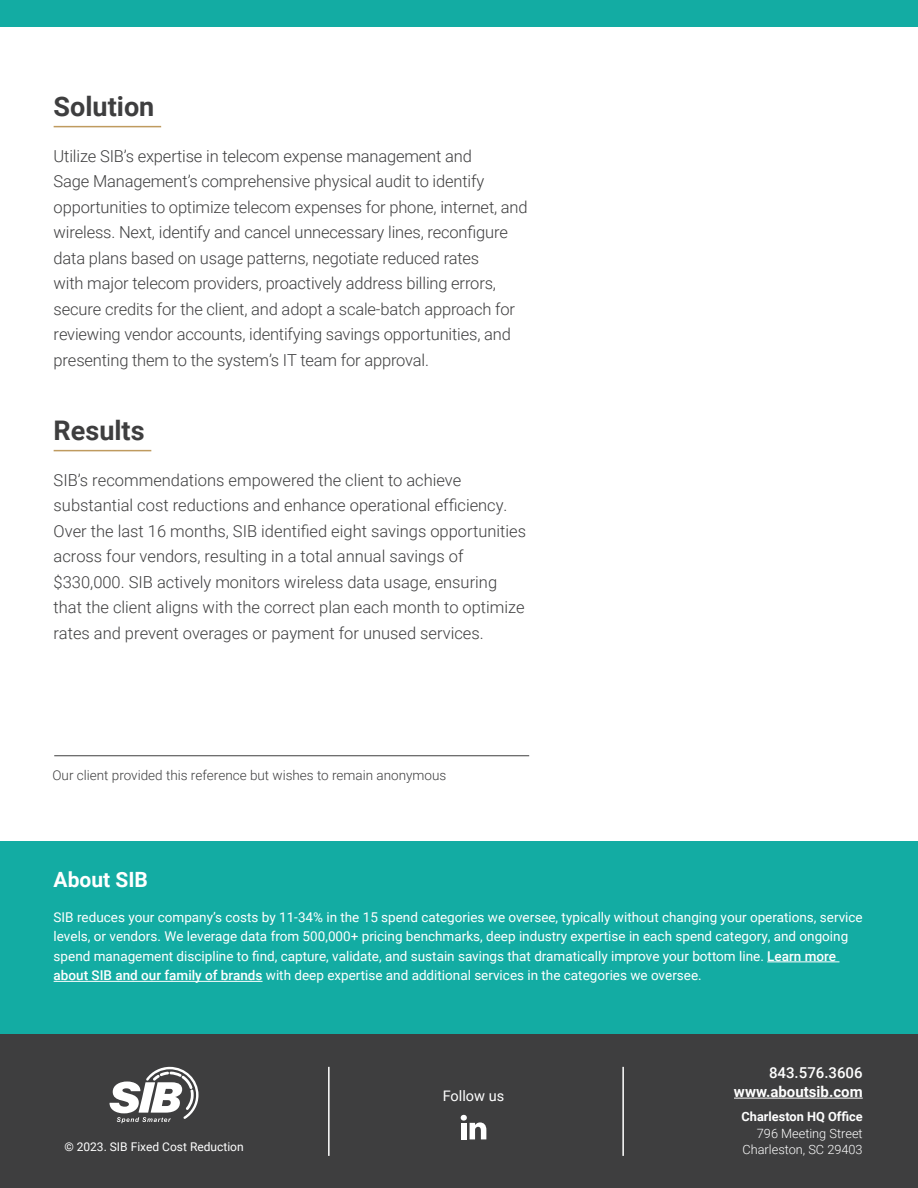
<style>
.page{position:relative;width:918px;height:1188px;background:#fff}
.page>*{position:absolute;margin:0;border:0;box-sizing:border-box;transform-origin:0 0}
.t1{font:700 27px "Roboto";color:#3e3e3f}
.t2{font:700 21px "Roboto";color:#fff}
.t3{font:300 16.5px/25.5px "Roboto";letter-spacing:-.01em;color:#3e3e3f}
.t4{font:700 15px "Roboto";color:#fff}
.t5{font:500 15px "Roboto";color:#fff}
.t6{font:14.55px "Roboto";color:#fff}
.t7{font:13.5px/19.5px "Roboto";color:#fff}
.t8{font:300 13.5px "Roboto";color:#3e3e3f}
.t9{font:300 12.75px/16.5px "Roboto";color:#fff;text-align:right}
.t10{font:700 12.75px "Roboto";color:#fff}
.t11{font:12px "Roboto";color:#fff}
.s1{font-weight:500}
</style>
<div class="page">
<div style="left:0;top:841px;width:918px;height:219px;background:#13aca3"></div>
<hr style="left:767px;top:962px;width:72px;height:1px;background:#fff">
<hr style="left:54px;top:981px;width:209px;height:1px;background:#fff">
<div style="left:0;top:0;width:918px;height:27px;background:#13aca3"></div>
<div style="left:0;top:1034px;width:918px;height:154px;background:#3e3e3f"></div>
<hr style="left:734px;top:1098px;width:129px;height:1px;background:#fff">
<svg style="left:461px;top:1115px;width:25px;height:24px"></svg>
<svg style="left:110px;top:1067px;width:89px;height:56px"></svg>
<hr style="left:622px;top:1067px;width:2px;height:89px;background:#fff">
<hr style="left:328px;top:1067px;width:2px;height:89px;background:#fff">
<hr style="left:54px;top:126px;width:107px;height:1px;background:#bf9b5f">
<hr style="left:54px;top:450px;width:97px;height:1px;background:#bf9b5f">
<hr style="left:54px;top:756px;width:475px;height:1px;background:#3e3e3f">
<h1 class="t1" style="left:54px;top:88px;width:102px">Solution</h1>
<p class="t3" style="left:54px;top:143px;width:476px">Utilize SIB’s expertise in telecom expense management and<br>Sage Management’s comprehensive physical audit to identify opportunities to optimize telecom expenses for phone, internet, and wireless. Next, identify and cancel unnecessary lines, reconfigure data plans based on usage patterns, negotiate reduced rates<br>with major telecom providers, proactively address billing errors, secure credits for the client, and adopt a scale-batch approach for reviewing vendor accounts, identifying savings opportunities, and presenting them to the system’s IT team for approval.</p>
<h1 class="t1" style="left:54px;top:412px;width:92px">Results</h1>
<p class="t3" style="left:54px;top:467px;width:474px">SIB’s recommendations empowered the client to achieve substantial cost reductions and enhance operational efficiency.<br>Over the last 16 months, SIB identified eight savings opportunities across four vendors, resulting in a total annual savings of $330,000. SIB actively monitors wireless data usage, ensuring that the client aligns with the correct plan each month to optimize rates and prevent overages or payment for unused services.</p>
<p class="t8" style="left:52px;top:766px;width:395px">Our client provided this reference but wishes to remain anonymous</p>
<p class="t2" style="left:54px;top:865px;width:96px">About SIB</p>
<p class="t7" style="left:54px;top:908px;width:811px">SIB reduces your company’s costs by 11-34% in the 15 spend categories we oversee, typically without changing your operations, service levels, or vendors. We leverage data from 500,000+ pricing benchmarks, deep industry expertise in each spend category, and ongoing spend management discipline to find, capture, validate, and sustain savings that dramatically improve your bottom line. <span class="s1">Learn more about SIB and our family of brands</span> with deep expertise and additional services in the categories we oversee.</p>
<p class="t11" style="left:64px;top:1139px;width:181px">© 2023. SIB Fixed Cost Reduction</p>
<p class="t6" style="left:443px;top:1087px;width:63px">Follow us</p>
<p class="t5" style="left:769px;top:1064px;width:95px">843.576.3606</p>
<p class="t4" style="left:734px;top:1081px;width:130px">www.aboutsib.com</p>
<p class="t10" style="left:742px;top:1108px;width:123px">Charleston HQ Office</p>
<p class="t9" style="left:743px;top:1126px;width:122px">796 Meeting Street<br>Charleston, SC 29403</p>
</div>
